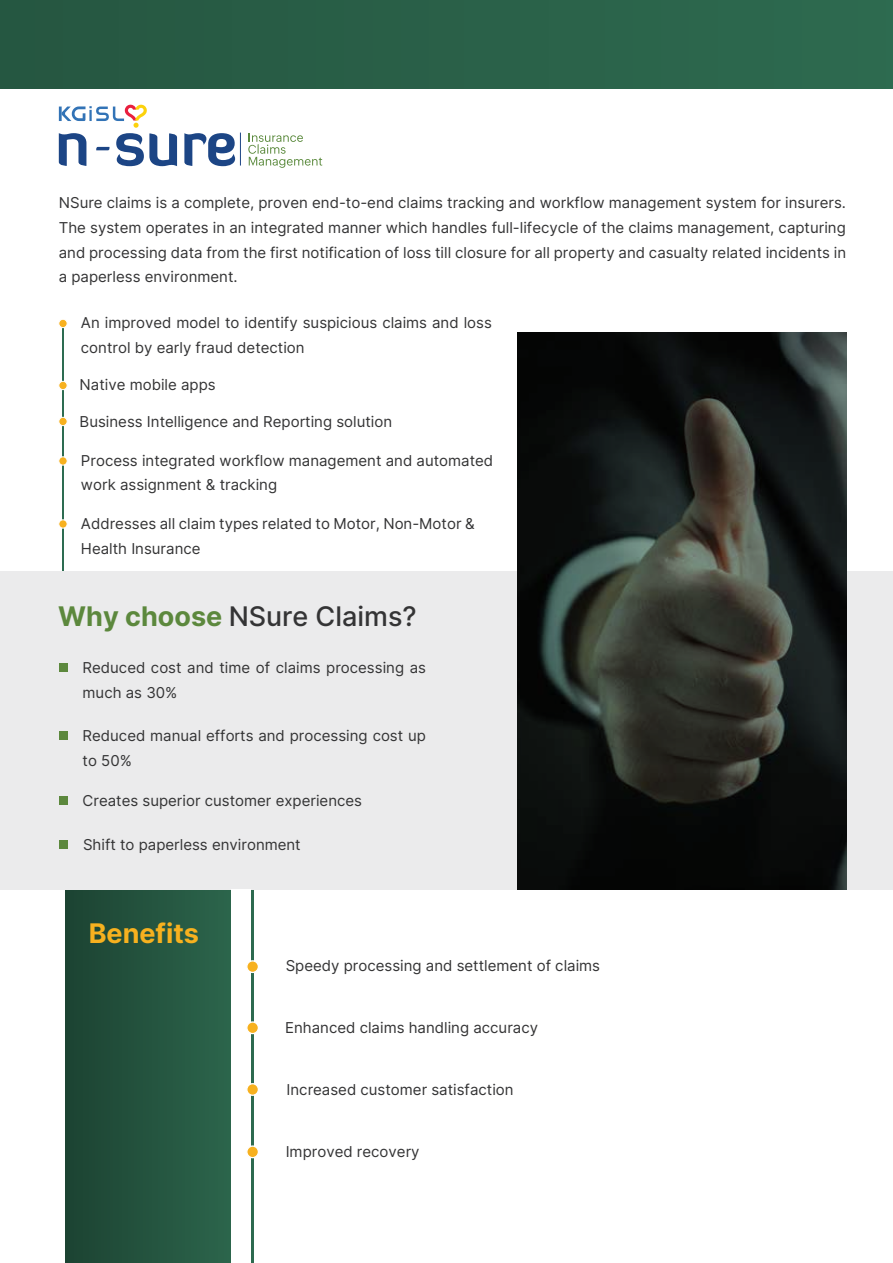
<style>
.page{position:relative;width:893px;height:1263px;background:#fff}
.page>*{position:absolute;margin:0;border:0;box-sizing:border-box;transform-origin:0 0}
.t1{font:500 27px "Inter";color:#343435}
.t2{font:700 27px "Inter";color:#f7b11f}
.t3{font:15px/24.8px "Inter";color:#343435}
.s1{font-weight:700;color:#5c883d}
</style>
<div class="page">
<hr style="left:62px;top:324px;width:2px;height:259px;background:#2d6c51">
<div style="left:59px;top:319px;width:8px;height:9px;background:#f7b11f;border-radius:50%"></div>
<div style="left:58px;top:319px;width:10px;height:9px;border:1px solid #fff;border-radius:50%"></div>
<div style="left:59px;top:381px;width:8px;height:9px;background:#f7b11f;border-radius:50%"></div>
<div style="left:58px;top:381px;width:10px;height:9px;border:1px solid #fff;border-radius:50%"></div>
<div style="left:59px;top:417px;width:8px;height:9px;background:#f7b11f;border-radius:50%"></div>
<div style="left:58px;top:417px;width:10px;height:9px;border:1px solid #fff;border-radius:50%"></div>
<div style="left:59px;top:457px;width:8px;height:8px;background:#f7b11f;border-radius:50%"></div>
<div style="left:58px;top:456px;width:10px;height:10px;border:1px solid #fff;border-radius:50%"></div>
<div style="left:59px;top:520px;width:8px;height:8px;background:#f7b11f;border-radius:50%"></div>
<div style="left:58px;top:519px;width:10px;height:10px;border:1px solid #fff;border-radius:50%"></div>
<svg style="left:66px;top:890px;width:188px;height:373px;background:#255540"></svg>
<div style="left:0;top:0;width:893px;height:88px;background:#2a6048"></div>
<div style="left:0;top:571px;width:893px;height:319px;background:#ebebec"></div>
<div style="left:59px;top:663px;width:8px;height:9px;background:#5c883d"></div>
<div style="left:59px;top:732px;width:8px;height:8px;background:#5c883d"></div>
<div style="left:59px;top:797px;width:8px;height:8px;background:#5c883d"></div>
<div style="left:59px;top:840px;width:8px;height:8px;background:#5c883d"></div>
<div style="left:232px;top:890px;width:19px;height:373px;background:#fff"></div>
<svg style="left:184px;top:133px;width:51px;height:33px"></svg>
<svg style="left:248px;top:133px;width:74px;height:35px"></svg>
<svg style="left:59px;top:105px;width:118px;height:61px"></svg>
<hr style="left:240px;top:133px;width:1px;height:33px;background:#1c4585">
<svg style="left:517px;top:333px;width:329px;height:557px;background:#1d211e"></svg>
<div style="left:247px;top:961px;width:11px;height:11px;background:#f7b11f;border-radius:50%"></div>
<div style="left:246px;top:960px;width:13px;height:13px;border:1px solid #fff;border-radius:50%"></div>
<div style="left:247px;top:1022px;width:11px;height:11px;background:#f7b11f;border-radius:50%"></div>
<div style="left:246px;top:1021px;width:13px;height:13px;border:1px solid #fff;border-radius:50%"></div>
<div style="left:247px;top:1084px;width:11px;height:11px;background:#f7b11f;border-radius:50%"></div>
<div style="left:246px;top:1083px;width:13px;height:13px;border:1px solid #fff;border-radius:50%"></div>
<svg style="left:247px;top:1146px;width:11px;height:11px"></svg>
<div style="left:246px;top:1145px;width:13px;height:13px;border:1px solid #fff;border-radius:50%"></div>
<p class="t3" style="left:59px;top:190px;width:789px;text-align:justify">NSure claims is a complete, proven end-to-end claims tracking and workflow management system for insurers.<br>The system operates in an integrated manner which handles full-lifecycle of the claims management, capturing and processing data from the first notification of loss till closure for all property and casualty related incidents in a paperless environment.</p>
<p class="t3" style="left:81px;top:310px;width:412px">An improved model to identify suspicious claims and loss control by early fraud detection</p>
<p class="t3" style="left:80px;top:372px;width:138px">Native mobile apps</p>
<p class="t3" style="left:80px;top:409px;width:314px">Business Intelligence and Reporting solution</p>
<p class="t3" style="left:81px;top:447px;width:414px">Process integrated workflow management and automated work assignment &amp; tracking</p>
<p class="t3" style="left:81px;top:511px;width:395px">Addresses all claim types related to Motor, Non-Motor &amp;<br>Health Insurance</p>
<h1 class="t1" style="left:58px;top:596px;width:360px"><span class="s1">Why choose</span> NSure Claims?</h1>
<p class="t3" style="left:83px;top:655px;width:345px">Reduced cost and time of claims processing as much as 30%</p>
<p class="t3" style="left:83px;top:723px;width:345px">Reduced manual efforts and processing cost up to 50%</p>
<p class="t3" style="left:83px;top:788px;width:281px">Creates superior customer experiences</p>
<p class="t3" style="left:83px;top:831px;width:219px">Shift to paperless environment</p>
<h1 class="t2" style="left:89px;top:913px;width:112px">Benefits</h1>
<p class="t3" style="left:286px;top:953px;width:316px">Speedy processing and settlement of claims</p>
<p class="t3" style="left:285px;top:1015px;width:254px">Enhanced claims handling accuracy</p>
<p class="t3" style="left:287px;top:1077px;width:229px">Increased customer satisfaction</p>
<p class="t3" style="left:286px;top:1139px;width:135px">Improved recovery</p>
</div>
